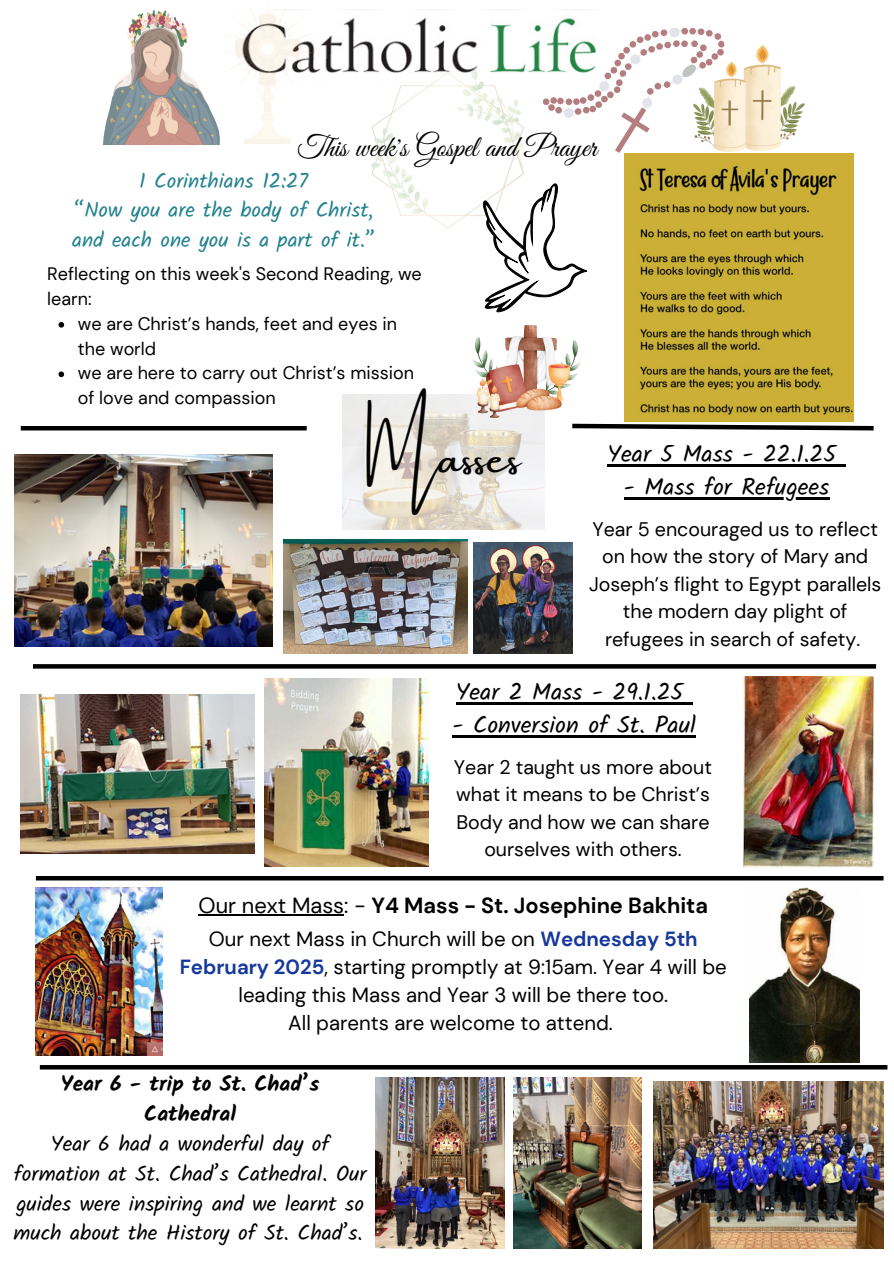
<style>
.page{position:relative;width:894px;height:1264px;background:#fff}
.page>*{position:absolute;margin:0;border:0;box-sizing:border-box;transform-origin:0 0}
.t1{font:45.9px "Amsterdam One";color:#030303}
.t2{font:30px "Great Vibes";color:#000}
.t3{font:23.85px "Kalam";color:#000}
.t4{font:700 21.9px "DM Sans";color:#000}
.t5{font:21.3px/29.8px "Kalam";color:#000;text-align:center}
.t6{font:21px/29.2px "Kalam";color:#23828f;text-align:center}
.t7{font:20.4px/28.2px "DM Sans";color:#000;text-align:center}
.t8{font:19.65px/27.5px "DM Sans";color:#000;text-align:center}
.t9{font:18px/24.8px "DM Sans";color:#000}
.s1{font-weight:400}
.s2{font-weight:700;color:#15399c}
.s3{font-weight:700}
</style>
<div class="page">
<img style="left:315px;top:17px;width:260px;height:56px">
<svg style="left:222px;top:5px;width:93px;height:139px"></svg>
<svg style="left:536px;top:23px;width:189px;height:130px"></svg>
<img style="left:103px;top:10px;width:116px;height:134px">
<img style="left:693px;top:46px;width:110px;height:106px">
<hr style="left:21px;top:426px;width:285px;height:4px;background:#000">
<svg style="left:572px;top:421px;width:302px;height:10px"></svg>
<img style="left:36px;top:887px;width:126px;height:168px">
<svg style="left:33px;top:664px;width:842px;height:4px;background:#080808"></svg>
<hr style="left:36px;top:876px;width:847px;height:4px;background:#000">
<img style="left:371px;top:70px;width:152px;height:159px">
<img style="left:343px;top:394px;width:201px;height:135px">
<svg style="left:483px;top:184px;width:103px;height:128px"></svg>
<img style="left:473px;top:542px;width:99px;height:112px">
<img style="left:15px;top:454px;width:258px;height:192px">
<img style="left:284px;top:539px;width:183px;height:115px">
<img style="left:473px;top:325px;width:106px;height:92px">
<img style="left:743px;top:676px;width:130px;height:192px">
<img style="left:624px;top:153px;width:229px;height:268px">
<img style="left:749px;top:887px;width:110px;height:175px">
<hr style="left:40px;top:1065px;width:847px;height:4px;background:#000">
<img style="left:376px;top:1077px;width:128px;height:171px">
<img style="left:513px;top:1077px;width:128px;height:171px">
<img style="left:653px;top:1081px;width:230px;height:167px">
<img style="left:264px;top:678px;width:165px;height:188px">
<img style="left:21px;top:694px;width:234px;height:159px">
<hr style="left:455px;top:702px;width:228px;height:2px;background:#000">
<svg style="left:683px;top:702px;width:9px;height:2px"></svg>
<hr style="left:452px;top:735px;width:244px;height:2px;background:#000">
<svg style="left:58px;top:322px;width:6px;height:5px"></svg>
<svg style="left:58px;top:371px;width:6px;height:6px"></svg>
<hr style="left:198px;top:914px;width:146px;height:1px;background:#000">
<hr style="left:607px;top:464px;width:229px;height:2px;background:#000">
<svg style="left:836px;top:464px;width:9px;height:2px"></svg>
<hr style="left:623px;top:497px;width:206px;height:2px;background:#000">
<p class="t2" style="left:297px;top:131px;width:301px">This week's Gospel and Prayer</p>
<p class="t6" style="left:72px;top:166px;width:304px">1 Corinthians 12:27<br>“Now you are the body of Christ, and each one you is a part of it.”</p>
<p class="t9" style="left:47px;top:262px;width:376px">Reflecting on this week's Second Reading, we learn:</p>
<h1 class="t9" style="left:78px;top:311px;width:321px">we are Christ’s hands, feet and eyes in the world</h1>
<p class="t9" style="left:78px;top:361px;width:337px">we are here to carry out Christ’s mission of love and compassion</p>
<p class="t1" style="left:366px;top:432px;width:156px">Masses</p>
<p class="t3" style="left:607px;top:440px;width:230px">Year 5 Mass - 22.1.25</p>
<p class="t3" style="left:623px;top:473px;width:207px">- Mass for Refugees</p>
<p class="t8" style="left:589px;top:515px;width:293px">Year 5 encouraged us to reflect on how the story of Mary and<br>Joseph’s flight to Egypt parallels the modern day plight of refugees in search of safety.</p>
<p class="t3" style="left:455px;top:678px;width:229px">Year 2 Mass - 29.1.25</p>
<p class="t3" style="left:452px;top:711px;width:245px">- Conversion of St. Paul</p>
<h3 class="t8" style="left:454px;top:753px;width:259px">Year 2 taught us more about what it means to be Christ’s<br>Body and how we can share ourselves with others.</h3>
<h3 class="t4" style="left:198px;top:891px;width:511px"><span class="s1">Our next Mass: -</span> Y4 Mass - St. Josephine Bakhita</h3>
<p class="t7" style="left:180px;top:924px;width:548px">Our next Mass in Church will be on <span class="s2">Wednesday 5th February 2025</span>, starting promptly at 9:15am. Year 4 will be leading this Mass and Year 3 will be there too.<br>All parents are welcome to attend.</p>
<p class="t5" style="left:13px;top:1068px;width:354px"><span class="s3">Year 6 - trip to St. Chad’s<br>Cathedral<br></span>Year 6 had a wonderful day of formation at St. Chad’s Cathedral. Our guides were inspiring and we learnt so much about the History of St. Chad’s.</p>
</div>
